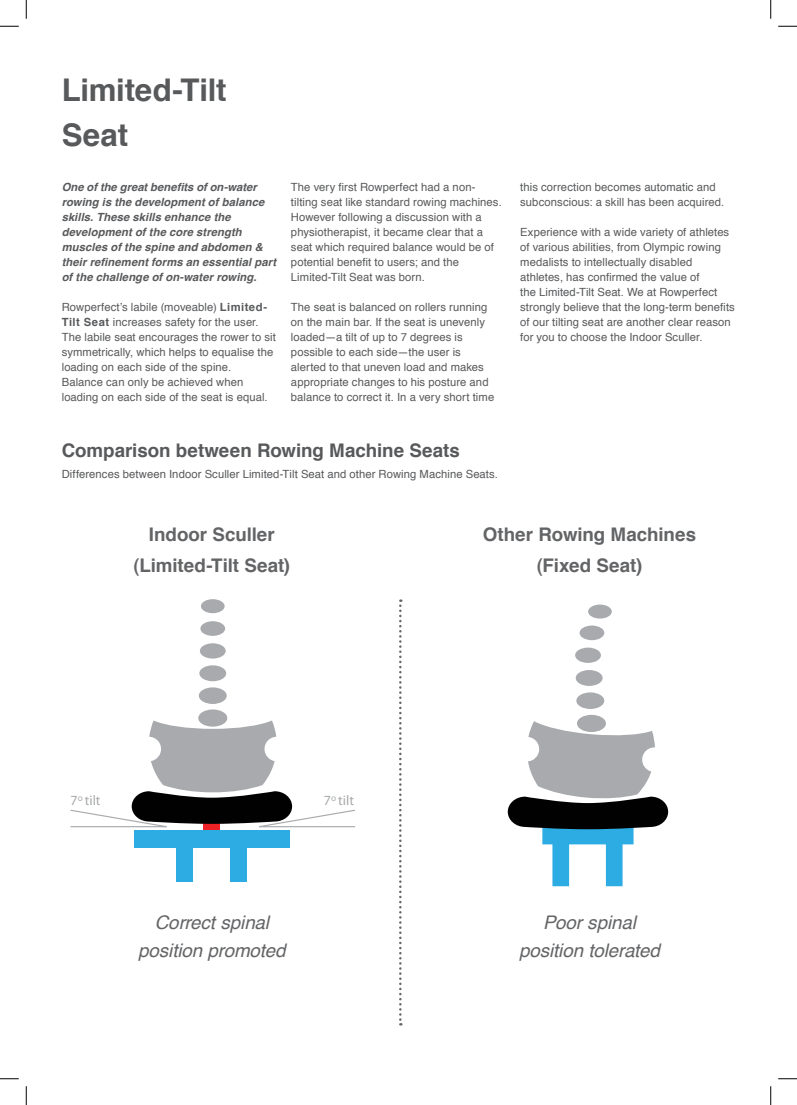
<style>
.page{position:relative;width:797px;height:1105px;background:#fff}
.page>*{position:absolute;margin:0;border:0;box-sizing:border-box;transform-origin:0 0}
.t1{font:700 31.25px/45px "Helvetica";letter-spacing:-.005em;color:#58595b}
.t2{font:700 18.75px/31.2px "Helvetica";color:#636466;text-align:center}
.t3{font:italic 18.75px/28.1px "Helvetica";letter-spacing:-.005em;color:#636466;text-align:center}
.t4{font:700 18.75px "Helvetica";color:#58595b}
.t5{font:14px "Myriad Pro";color:#a8aaad}
.t6{font:11.25px/15px "Helvetica";letter-spacing:.01em;color:#58595b}
.t7{font:italic 700 11.25px/15px "Helvetica";letter-spacing:.01em;color:#58595b}
.s1{font-weight:700}
</style>
<div class="page">
<div style="left:203px;top:817px;width:17px;height:16px;background:#ec2227"></div>
<div style="left:176px;top:840px;width:17px;height:41px;background:#2cace2"></div>
<div style="left:230px;top:840px;width:16px;height:41px;background:#2cace2"></div>
<div style="left:201px;top:599px;width:24px;height:14px;background:#a8aaad;border-radius:50%"></div>
<div style="left:200px;top:621px;width:25px;height:15px;background:#a8aaad;border-radius:50%"></div>
<div style="left:200px;top:643px;width:26px;height:15px;background:#a8aaad;border-radius:50%"></div>
<div style="left:199px;top:665px;width:27px;height:16px;background:#a8aaad;border-radius:50%"></div>
<div style="left:199px;top:687px;width:28px;height:17px;background:#a8aaad;border-radius:50%"></div>
<div style="left:198px;top:709px;width:29px;height:18px;background:#a8aaad;border-radius:50%"></div>
<div style="left:134px;top:830px;width:155px;height:18px;background:#2cace2"></div>
<svg style="left:70px;top:718px;width:285px;height:110px"></svg>
<div style="left:588px;top:604px;width:23px;height:15px;background:#a8aaad;border-radius:50%"></div>
<div style="left:579px;top:625px;width:25px;height:15px;background:#a8aaad;border-radius:50%"></div>
<div style="left:575px;top:648px;width:26px;height:15px;background:#a8aaad;border-radius:50%"></div>
<div style="left:575px;top:670px;width:27px;height:16px;background:#a8aaad;border-radius:50%"></div>
<div style="left:576px;top:692px;width:28px;height:17px;background:#a8aaad;border-radius:50%"></div>
<div style="left:577px;top:715px;width:29px;height:17px;background:#a8aaad;border-radius:50%"></div>
<svg style="left:508px;top:719px;width:160px;height:167px"></svg>
<svg style="left:399px;top:599px;width:2px;height:426px"></svg>
<svg style="left:0;top:25px;width:19px;height:2px"></svg>
<svg style="left:778px;top:25px;width:19px;height:2px"></svg>
<svg style="left:0;top:1078px;width:19px;height:1px"></svg>
<svg style="left:778px;top:1078px;width:19px;height:1px"></svg>
<svg style="left:25px;top:0;width:2px;height:19px"></svg>
<svg style="left:25px;top:1086px;width:2px;height:19px"></svg>
<svg style="left:770px;top:0;width:1px;height:19px"></svg>
<svg style="left:770px;top:1086px;width:1px;height:19px"></svg>
<h1 class="t1" style="left:62px;top:68px;width:166px">Limited-Tilt<br>Seat</h1>
<p class="t7" style="left:62px;top:180px;width:216px">One of the great benefits of on-water rowing is the development of balance skills. These skills enhance the development of the core strength muscles of the spine and abdomen &amp; their refinement forms an essential part of the challenge of on-water rowing.</p>
<p class="t6" style="left:62px;top:300px;width:216px">Rowperfect’s labile (moveable) <span class="s1">Limited-Tilt Seat</span> increases safety for the user.<br>The labile seat encourages the rower to sit symmetrically, which helps to equalise the loading on each side of the spine.<br>Balance can only be achieved when loading on each side of the seat is equal.</p>
<p class="t6" style="left:291px;top:180px;width:212px">The very first Rowperfect had a non&shy;tilting seat like standard rowing machines.<br>However following a discussion with a physiotherapist, it became clear that a seat which required balance would be of potential benefit to users; and the Limited-Tilt Seat was born.</p>
<p class="t6" style="left:291px;top:300px;width:205px">The seat is balanced on rollers running on the main bar. If the seat is unevenly loaded—a tilt of up to 7 degrees is possible to each side—the user is alerted to that uneven load and makes appropriate changes to his posture and balance to correct it. In a very short time</p>
<h2 class="t4" style="left:62px;top:435px;width:399px">Comparison between Rowing Machine Seats</h2>
<p class="t6" style="left:62px;top:467px;width:438px">Differences between Indoor Sculler Limited-Tilt Seat and other Rowing Machine Seats.</p>
<p class="t6" style="left:520px;top:180px;width:206px">this correction becomes automatic and subconscious: a skill has been acquired.</p>
<p class="t6" style="left:520px;top:225px;width:216px">Experience with a wide variety of athletes of various abilities, from Olympic rowing medalists to intellectually disabled athletes, has confirmed the value of<br>the Limited-Tilt Seat. We at Rowperfect strongly believe that the long-term benefits of our tilting seat are another clear reason for you to choose the Indoor Sculler.</p>
<h2 class="t2" style="left:134px;top:519px;width:158px">Indoor Sculler (Limited-Tilt Seat)</h2>
<p class="t5" style="left:70px;top:792px;width:32px">7<sup>o</sup> tilt</p>
<p class="t5" style="left:324px;top:792px;width:32px">7<sup>o</sup> tilt</p>
<h2 class="t3" style="left:138px;top:908px;width:149px">Correct spinal position promoted</h2>
<h2 class="t2" style="left:483px;top:519px;width:215px">Other Rowing Machines (Fixed Seat)</h2>
<h2 class="t3" style="left:519px;top:908px;width:142px">Poor spinal position tolerated</h2>
</div>
